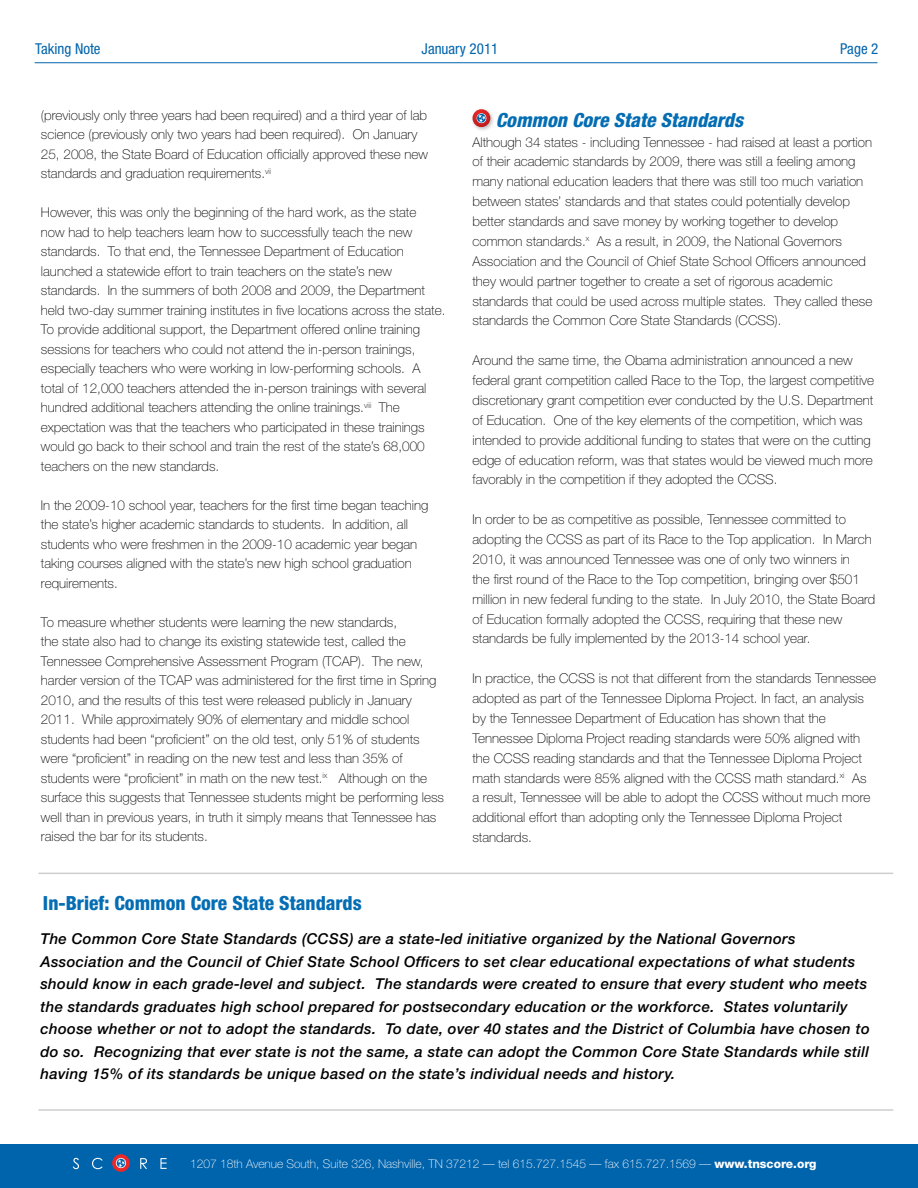
<style>
.page{position:relative;width:918px;height:1188px;background:#fff}
.page>*{position:absolute;margin:0;border:0;box-sizing:border-box;transform-origin:0 0}
.t1{font:800 condensed 19.5px "Helvetica Neue";color:#046db3}
.t2{font:italic 800 condensed 19.5px "Helvetica Neue";color:#046db3}
.t3{font:italic 500 15px/22.5px "Helvetica Neue";letter-spacing:.02em;color:#000}
.t4{font:condensed 15px "Helvetica Neue";color:#0064ad}
.t5{font:100 13.5px/19.5px "Helvetica Neue";color:#000}
.t6{font:100 12px "Helvetica Neue";color:#fff}
.s1{font-weight:800}
</style>
<div class="page">
<div style="left:0;top:1145px;width:918px;height:43px;background:#0064ad"></div>
<div style="left:470px;top:107px;width:31px;height:31px;background:#000;opacity:.25"></div>
<svg style="left:472px;top:109px;width:18px;height:18px"></svg>
<div style="left:474px;top:110px;width:14px;height:14px;background:#000;opacity:.25"></div>
<svg style="left:476px;top:113px;width:11px;height:11px"></svg>
<svg style="left:30px;top:1144px;width:875px;height:28px"></svg>
<hr style="left:35px;top:62px;width:842px;height:1px;background:#0064ad">
<hr style="left:38px;top:873px;width:855px;height:1px;background:#000">
<hr style="left:38px;top:1109px;width:855px;height:2px;background:#000">
<p class="t4" style="left:35px;top:40px;width:67px">Taking Note</p>
<p class="t4" style="left:422px;top:40px;width:78px">January 2011</p>
<p class="t4" style="left:840px;top:40px;width:40px">Page 2</p>
<p class="t5" style="left:41px;top:105px;width:389px">(previously only three years had been required) and a third year of lab science (previously only two years had been required). On January 25, 2008, the State Board of Education officially approved these new standards and graduation requirements.<sup>vii</sup></p>
<p class="t5" style="left:41px;top:203px;width:406px">However, this was only the beginning of the hard work, as the state<br>now had to help teachers learn how to successfully teach the new standards. To that end, the Tennessee Department of Education launched a statewide effort to train teachers on the state’s new standards. In the summers of both 2008 and 2009, the Department held two-day summer training institutes in five locations across the state.<br>To provide additional support, the Department offered online training sessions for teachers who could not attend the in-person trainings, especially teachers who were working in low-performing schools. A total of 12,000 teachers attended the in-person trainings with several hundred additional teachers attending the online trainings.<sup>viii</sup> The expectation was that the teachers who participated in these trainings would go back to their school and train the rest of the state’s 68,000 teachers on the new standards.</p>
<p class="t5" style="left:41px;top:495px;width:389px">In the 2009-10 school year, teachers for the first time began teaching the state’s higher academic standards to students. In addition, all students who were freshmen in the 2009-10 academic year began taking courses aligned with the state’s new high school graduation requirements.</p>
<p class="t5" style="left:41px;top:612px;width:405px">To measure whether students were learning the new standards,<br>the state also had to change its existing statewide test, called the Tennessee Comprehensive Assessment Program (TCAP). The new, harder version of the TCAP was administered for the first time in Spring 2010, and the results of this test were released publicly in January 2011. While approximately 90% of elementary and middle school students had been “proficient” on the old test, only 51% of students were “proficient” in reading on the new test and less than 35% of students were “proficient” in math on the new test.<sup>ix</sup> Although on the surface this suggests that Tennessee students might be performing less well than in previous years, in truth it simply means that Tennessee has raised the bar for its students.</p>
<h1 class="t1" style="left:43px;top:891px;width:320px">In-Brief: Common Core State Standards</h1>
<h1 class="t2" style="left:496px;top:108px;width:249px">Common Core State Standards</h1>
<p class="t5" style="left:472px;top:132px;width:401px">Although 34 states - including Tennessee - had raised at least a portion of their academic standards by 2009, there was still a feeling among many national education leaders that there was still too much variation between states’ standards and that states could potentially develop better standards and save money by working together to develop common standards.<sup>x</sup> As a result, in 2009, the National Governors Association and the Council of Chief State School Officers announced they would partner together to create a set of rigorous academic standards that could be used across multiple states. They called these standards the Common Core State Standards (CCSS).</p>
<p class="t5" style="left:472px;top:350px;width:403px">Around the same time, the Obama administration announced a new federal grant competition called Race to the Top, the largest competitive discretionary grant competition ever conducted by the U.S. Department of Education. One of the key elements of the competition, which was intended to provide additional funding to states that were on the cutting edge of education reform, was that states would be viewed much more favorably in the competition if they adopted the CCSS.</p>
<p class="t5" style="left:472px;top:509px;width:404px">In order to be as competitive as possible, Tennessee committed to adopting the CCSS as part of its Race to the Top application. In March 2010, it was announced Tennessee was one of only two winners in<br>the first round of the Race to the Top competition, bringing over $501 million in new federal funding to the state. In July 2010, the State Board of Education formally adopted the CCSS, requiring that these new standards be fully implemented by the 2013-14 school year.</p>
<p class="t5" style="left:472px;top:668px;width:405px;line-height:20px">In practice, the CCSS is not that different from the standards Tennessee adopted as part of the Tennessee Diploma Project. In fact, an analysis by the Tennessee Department of Education has shown that the Tennessee Diploma Project reading standards were 50% aligned with the CCSS reading standards and that the Tennessee Diploma Project math standards were 85% aligned with the CCSS math standard.<sup>xi</sup> As a result, Tennessee will be able to adopt the CCSS without much more additional effort than adopting only the Tennessee Diploma Project standards.</p>
<p class="t3" style="left:40px;top:928px;width:831px">The Common Core State Standards (CCSS) are a state-led initiative organized by the National Governors Association and the Council of Chief State School Officers to set clear educational expectations of what students should know in each grade-level and subject. The standards were created to ensure that every student who meets the standards graduates high school prepared for postsecondary education or the workforce. States voluntarily choose whether or not to adopt the standards. To date, over 40 states and the District of Columbia have chosen to do so. Recognizing that ever state is not the same, a state can adopt the Common Core State Standards while still having 15% of its standards be unique based on the state’s individual needs and history.</p>
<p class="t6" style="left:190px;top:1157px;width:628px">1207 18th Avenue South, Suite 326, Nashville, TN 37212 — tel 615.727.1545 — fax 615.727.1569 — <span class="s1">www.tnscore.org</span></p>
</div>
